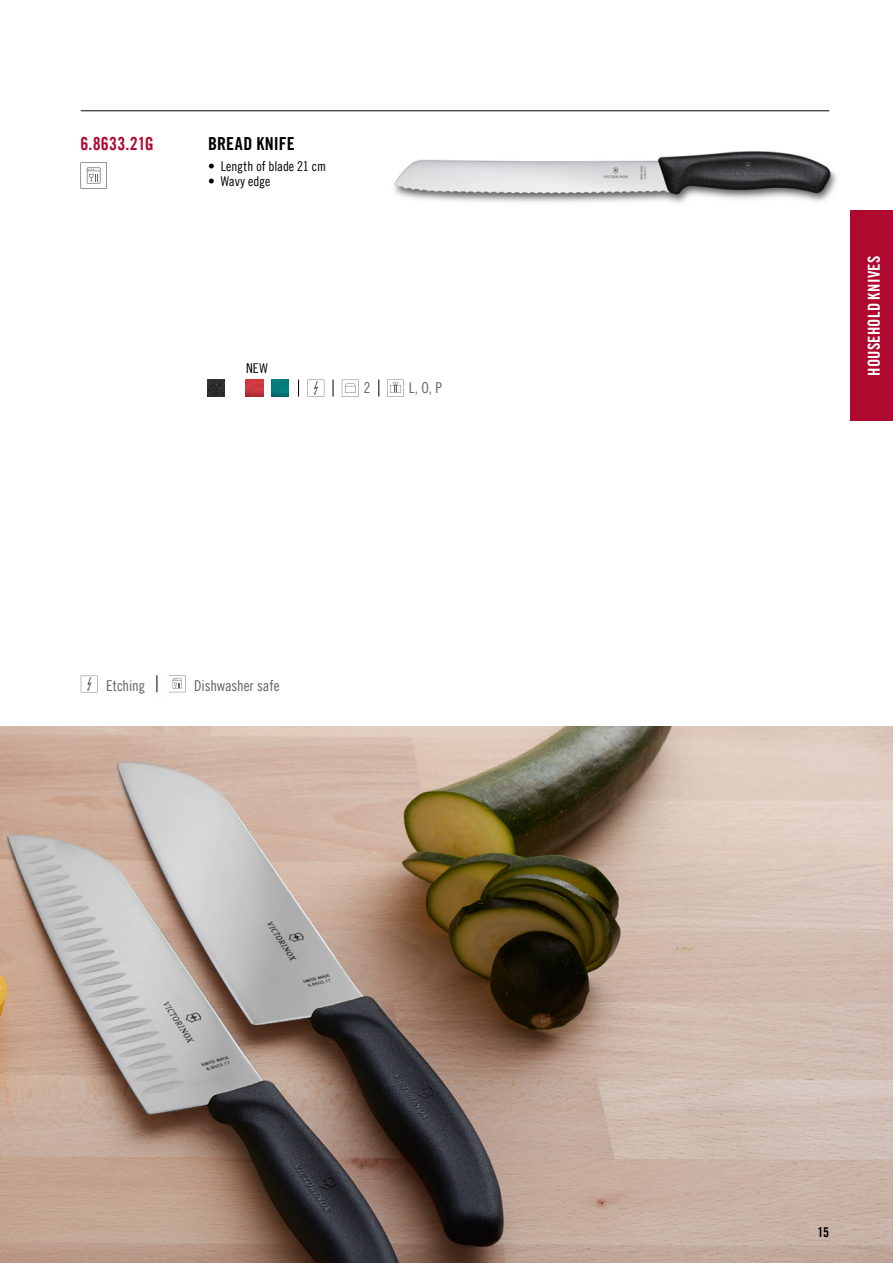
<style>
.page{position:relative;width:893px;height:1263px;background:#fff}
.page>*{position:absolute;margin:0;border:0;box-sizing:border-box;transform-origin:0 0}
.t1{font:18px "Trade Gothic LT Com Bd Cn 20";letter-spacing:.01em;color:#b00930}
.t2{font:18px "Trade Gothic LT Com Bd Cn 20";letter-spacing:.01em;color:#000}
.t3{font:16.5px "Trade Gothic LT Com Bd Cn 20";letter-spacing:.02em;color:#fff}
.t4{font:15px "Trade Gothic LT Com Cn 18";letter-spacing:-.01em;color:#646363}
.t5{font:13.5px "Trade Gothic LT Com Cn 18";letter-spacing:-.005em;color:#000}
.t6{font:13.5px "Trade Gothic LT Com Bd Cn 20";color:#000}
</style>
<div class="page">
<img style="left:0;top:727px;width:893px;height:536px">
<img style="left:393px;top:151px;width:444px;height:52px">
<img style="left:208px;top:380px;width:17px;height:17px">
<img style="left:272px;top:380px;width:17px;height:17px">
<svg style="left:80px;top:162px;width:27px;height:27px"></svg>
<svg style="left:342px;top:380px;width:17px;height:17px"></svg>
<svg style="left:333px;top:380px;width:1px;height:17px"></svg>
<svg style="left:387px;top:380px;width:17px;height:17px"></svg>
<svg style="left:379px;top:380px;width:1px;height:17px"></svg>
<svg style="left:307px;top:380px;width:17px;height:17px"></svg>
<svg style="left:298px;top:380px;width:1px;height:17px"></svg>
<img style="left:246px;top:380px;width:17px;height:17px">
<hr style="left:81px;top:111px;width:748px;height:1px;background:#000">
<div style="left:850px;top:210px;width:43px;height:211px;background:#b00930"></div>
<svg style="left:81px;top:676px;width:17px;height:16px"></svg>
<svg style="left:169px;top:675px;width:17px;height:17px"></svg>
<img style="left:156px;top:675px;width:2px;height:18px">
<svg style="left:157px;top:675px;width:1px;height:17px"></svg>
<h1 class="t1" style="left:80px;top:132px;width:75px">6.8633.21G</h1>
<h1 class="t2" style="left:208px;top:132px;width:88px">BREAD KNIFE</h1>
<p class="t5" style="left:208px;top:158px;width:119px">• Length of blade 21 cm</p>
<p class="t5" style="left:208px;top:173px;width:64px">• Wavy edge</p>
<p class="t5" style="left:246px;top:360px;width:23px">NEW</p>
<p class="t4" style="left:364px;top:378px;width:8px">2</p>
<p class="t4" style="left:409px;top:378px;width:35px">L, O, P</p>
<p class="t4" style="left:106px;top:676px;width:40px">Etching</p>
<p class="t4" style="left:194px;top:677px;width:87px">Dishwasher safe</p>
<p class="t3" style="left:864px;top:376px;width:122px;rotate:-90deg">HOUSEHOLD KNIVES</p>
<p class="t6" style="left:817px;top:1224px;width:13px">15</p>
</div>
